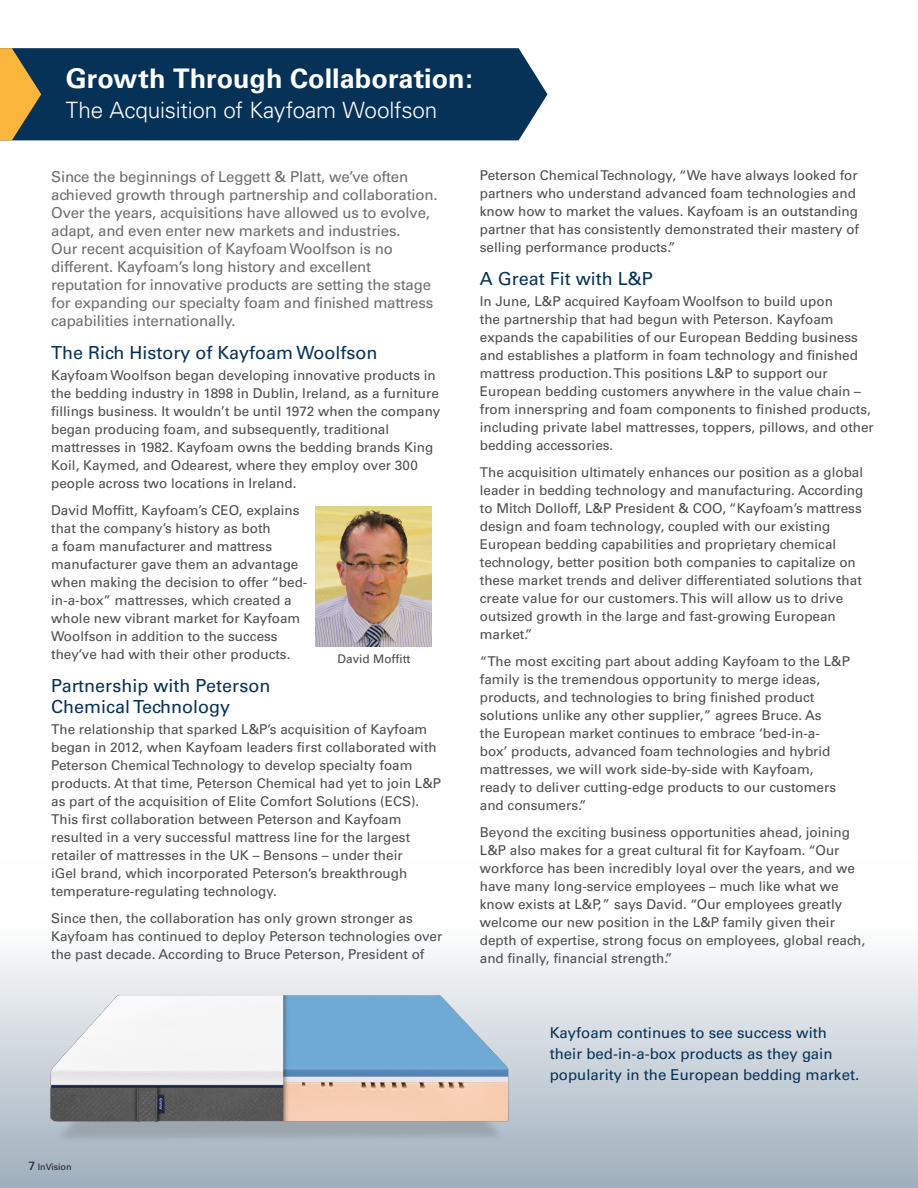
<style>
.page{position:relative;width:918px;height:1188px;background:#fff}
.page>*{position:absolute;margin:0;border:0;box-sizing:border-box;transform-origin:0 0}
.Body_Copy{font:700 27px "Univers";color:#fff}
.Body_Copy-2{font:300 22.5px "Univers";letter-spacing:-.01em;color:#fff}
.CEO_letter{font:18px "Univers";color:#073257}
.CEO_letter-2{font:15px/18px "Univers";letter-spacing:-.015em;color:#6c6d70}
.CEO_letter-3{font:15px/21px "Univers";color:#073257}
.CEO_letter-4{font:13.5px/18px "Univers";color:#4b4c4d}
.CEO_letter-5{font:11.85px "Univers";color:#464a49}
.t1{font:9px "Univers";letter-spacing:-.01em;color:#231f20}
.s1{font-size:12px}
</style>
<div class="page">
<div style="left:0;top:860px;width:918px;height:328px;background:linear-gradient(to bottom,#fff,#a3b2bf)"></div>
<div style="left:41px;top:48px;width:507px;height:92px;background:#073257"></div>
<svg style="left:0;top:48px;width:41px;height:92px;background:#a48745"></svg>
<img style="left:316px;top:507px;width:116px;height:139px">
<img style="left:18px;top:955px;width:514px;height:224px">
<p class="Body_Copy" style="left:66px;top:63px;width:409px">Growth Through Collaboration:</p>
<p class="Body_Copy-2" style="left:66px;top:97px;width:373px">The Acquisition of Kayfoam Woolfson</p>
<p class="CEO_letter-2" style="left:51px;top:167px;width:388px">Since the beginnings of Leggett &amp; Platt, we’ve often achieved growth through partnership and collaboration.<br>Over the years, acquisitions have allowed us to evolve, adapt, and even enter new markets and industries.</p>
<p class="CEO_letter-2" style="left:51px;top:239px;width:343px">Our recent acquisition of Kayfoam Woolfson is no different. Kayfoam’s long history and excellent</p>
<p class="CEO_letter-2" style="left:51px;top:275px;width:381px">reputation for innovative products are setting the stage</p>
<p class="CEO_letter-2" style="left:51px;top:293px;width:384px">for expanding our specialty foam and finished mattress capabilities internationally.</p>
<p class="CEO_letter" style="left:51px;top:342px;width:328px">The Rich History of Kayfoam Woolfson</p>
<p class="CEO_letter-4" style="left:51px;top:366px;width:390px">Kayfoam Woolfson began developing innovative products in the bedding industry in 1898 in Dublin, Ireland, as a furniture fillings business. It wouldn’t be until 1972 when the company began producing foam, and subsequently, traditional mattresses in 1982. Kayfoam owns the bedding brands King Koil, Kaymed, and Odearest, where they employ over 300 people across two locations in Ireland.</p>
<p class="CEO_letter-4" style="left:51px;top:501px;width:258px">David Moffitt, Kayfoam’s CEO, explains that the company’s history as both<br>a foam manufacturer and mattress manufacturer gave them an advantage when making the decision to offer “bed&shy;in-a-box” mattresses, which created a whole new vibrant market for Kayfoam Woolfson in addition to the success they’ve had with their other products.</p>
<p class="CEO_letter" style="left:51px;top:675px;width:221px">Partnership with Peterson</p>
<p class="CEO_letter" style="left:51px;top:696px;width:181px">Chemical Technology</p>
<p class="CEO_letter-4" style="left:51px;top:720px;width:378px">The relationship that sparked L&amp;P’s acquisition of Kayfoam</p>
<p class="CEO_letter-4" style="left:51px;top:738px;width:391px">began in 2012, when Kayfoam leaders first collaborated with Peterson Chemical Technology to develop specialty foam products. At that time, Peterson Chemical had yet to join L&amp;P as part of the acquisition of Elite Comfort Solutions (ECS).<br>This first collaboration between Peterson and Kayfoam resulted in a very successful mattress line for the largest retailer of mattresses in the UK – Bensons – under their<br>iGel brand, which incorporated Peterson’s breakthrough temperature-regulating technology.</p>
<p class="CEO_letter-4" style="left:51px;top:909px;width:393px">Since then, the collaboration has only grown stronger as<br>Kayfoam has continued to deploy Peterson technologies over the past decade. According to Bruce Peterson, President of</p>
<p class="CEO_letter-5" style="left:338px;top:651px;width:74px">David Moffitt</p>
<p class="CEO_letter-4" style="left:480px;top:167px;width:381px">Peterson Chemical Technology, “We have always looked for partners who understand advanced foam technologies and know how to market the values. Kayfoam is an outstanding partner that has consistently demonstrated their mastery of selling performance products.”</p>
<p class="CEO_letter" style="left:480px;top:268px;width:175px">A Great Fit with L&amp;P</p>
<p class="CEO_letter-4" style="left:480px;top:293px;width:396px">In June, L&amp;P acquired Kayfoam Woolfson to build upon<br>the partnership that had begun with Peterson. Kayfoam expands the capabilities of our European Bedding business and establishes a platform in foam technology and finished mattress production. This positions L&amp;P to support our European bedding customers anywhere in the value chain – from innerspring and foam components to finished products, including private label mattresses, toppers, pillows, and other bedding accessories.</p>
<p class="CEO_letter-4" style="left:480px;top:464px;width:385px">The acquisition ultimately enhances our position as a global leader in bedding technology and manufacturing. According to Mitch Dolloff, L&amp;P President &amp; COO, “Kayfoam’s mattress design and foam technology, coupled with our existing European bedding capabilities and proprietary chemical technology, better position both companies to capitalize on these market trends and deliver differentiated solutions that create value for our customers. This will allow us to drive outsized growth in the large and fast-growing European market.”</p>
<p class="CEO_letter-4" style="left:480px;top:653px;width:372px">“The most exciting part about adding Kayfoam to the L&amp;P family is the tremendous opportunity to merge ideas, products, and technologies to bring finished product solutions unlike any other supplier, ” agrees Bruce. As<br>the European market continues to embrace ‘bed-in-a&shy;box’ products, advanced foam technologies and hybrid mattresses, we will work side-by-side with Kayfoam,</p>
<p class="CEO_letter-4" style="left:480px;top:779px;width:358px">ready to deliver cutting-edge products to our customers</p>
<p class="CEO_letter-4" style="left:480px;top:797px;width:108px">and consumers.”</p>
<p class="CEO_letter-4" style="left:480px;top:824px;width:387px">Beyond the exciting business opportunities ahead, joining L&amp;P also makes for a great cultural fit for Kayfoam. “Our workforce has been incredibly loyal over the years, and we have many long-service employees – much like what we know exists at L&amp;P, ” says David. “Our employees greatly welcome our new position in the L&amp;P family given their depth of expertise, strong focus on employees, global reach, and finally, financial strength.”</p>
<p class="CEO_letter-3" style="left:550px;top:1022px;width:311px">Kayfoam continues to see success with their bed-in-a-box products as they gain popularity in the European bedding market.</p>
<p class="t1" style="left:28px;top:1162px;width:45px"><span class="s1">7</span> InVision</p>
</div>
